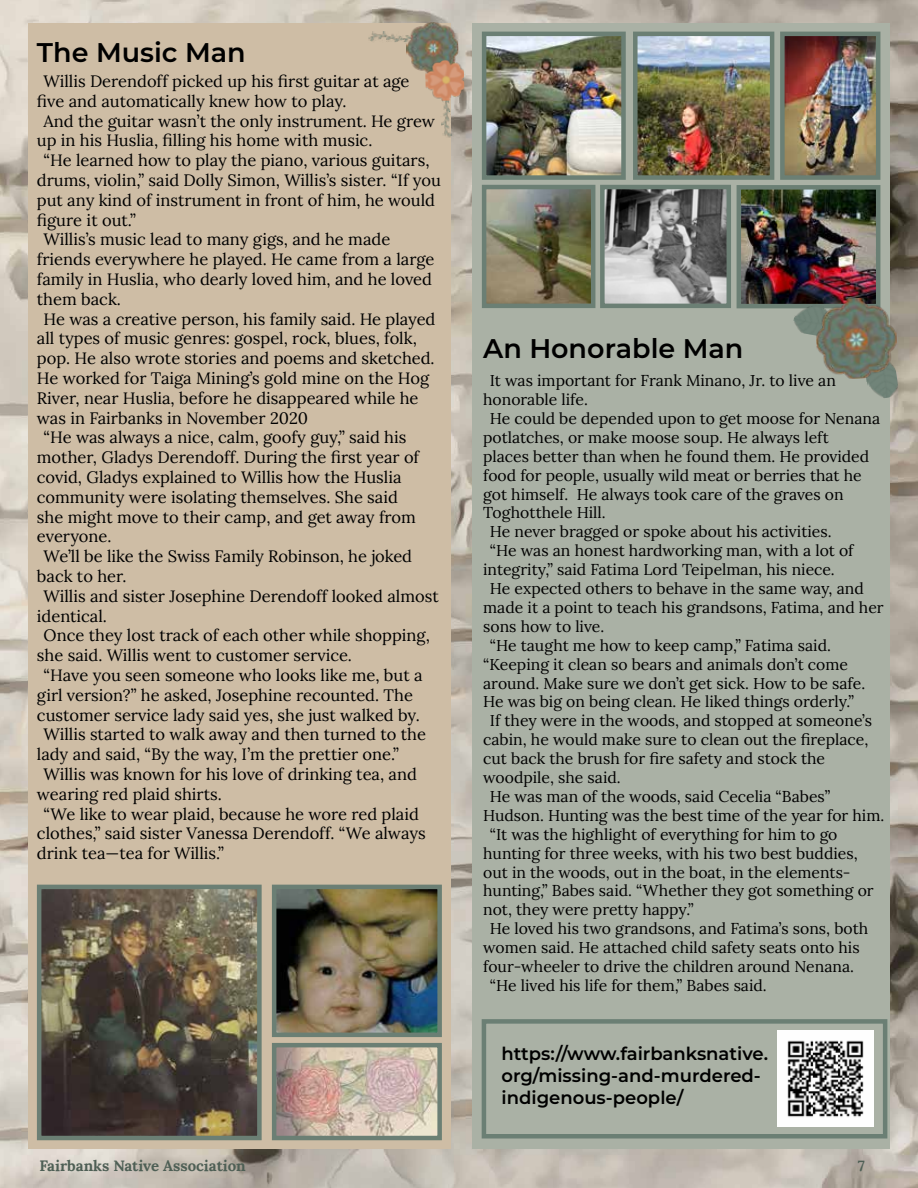
<style>
.page{position:relative;width:918px;height:1188px;background:#fff}
.page>*{position:absolute;margin:0;border:0;box-sizing:border-box;transform-origin:0 0}
.t1{font:600 27px "Montserrat";color:#000}
.t2{font:600 18px/21.6px "Montserrat";color:#000}
.t3{font:16.5px "Lora";color:#000}
.t4{font:15.75px "Lora";color:#000}
.t5{font:700 15px "Lora";color:#4e5f55}
</style>
<div class="page">
<img style="left:0;top:0;width:918px;height:1188px">
<div style="left:472px;top:24px;width:418px;height:1125px;background:#aab1a5"></div>
<div style="left:28px;top:24px;width:423px;height:1125px;background:#cebda5"></div>
<img style="left:277px;top:890px;width:160px;height:142px">
<div style="left:272px;top:885px;width:170px;height:152px;border:4px solid #6b7f74"></div>
<img style="left:42px;top:890px;width:215px;height:245px">
<div style="left:37px;top:885px;width:225px;height:255px;border:4px solid #6b7f74"></div>
<img style="left:277px;top:1048px;width:160px;height:87px">
<div style="left:272px;top:1043px;width:170px;height:97px;border:4px solid #6b7f74"></div>
<img style="left:487px;top:37px;width:134px;height:138px">
<div style="left:482px;top:32px;width:144px;height:148px;border:4px solid #6b7f74"></div>
<img style="left:638px;top:37px;width:131px;height:138px">
<div style="left:633px;top:32px;width:141px;height:148px;border:4px solid #6b7f74"></div>
<img style="left:785px;top:37px;width:90px;height:138px">
<div style="left:780px;top:32px;width:100px;height:148px;border:4px solid #6b7f74"></div>
<img style="left:605px;top:190px;width:121px;height:113px">
<div style="left:600px;top:185px;width:131px;height:123px;border:4px solid #6b7f74"></div>
<img style="left:487px;top:190px;width:103px;height:113px">
<div style="left:482px;top:185px;width:113px;height:123px;border:4px solid #6b7f74"></div>
<img style="left:742px;top:190px;width:133px;height:113px">
<div style="left:737px;top:185px;width:143px;height:123px;border:4px solid #6b7f74"></div>
<div style="left:482px;top:1019px;width:405px;height:119px;border:4px solid #6b7f74"></div>
<img style="left:792px;top:301px;width:22px;height:34px">
<img style="left:866px;top:354px;width:34px;height:46px">
<img style="left:814px;top:296px;width:85px;height:85px">
<img style="left:368px;top:31px;width:37px;height:11px">
<img style="left:405px;top:22px;width:54px;height:49px">
<img style="left:441px;top:101px;width:13px;height:37px">
<img style="left:425px;top:60px;width:40px;height:41px">
<img style="left:778px;top:1030px;width:96px;height:96px">
<h1 class="t1" style="left:37px;top:33px;width:210px">The Music Man</h1>
<p class="t3" style="left:44px;top:69px;width:367px">Willis Derendoff picked up his first guitar at age</p>
<p class="t3" style="left:37px;top:88px;width:311px">five and automatically knew how to play.</p>
<p class="t3" style="left:44px;top:108px;width:393px">And the guitar wasn’t the only instrument. He grew</p>
<p class="t3" style="left:37px;top:128px;width:337px">up in his Huslia, filling his home with music.</p>
<p class="t3" style="left:44px;top:148px;width:387px">“He learned how to play the piano, various guitars,</p>
<p class="t3" style="left:37px;top:168px;width:406px">drums, violin,” said Dolly Simon, Willis’s sister. “If you</p>
<p class="t3" style="left:37px;top:187px;width:400px">put any kind of instrument in front of him, he would</p>
<p class="t3" style="left:37px;top:207px;width:100px">figure it out.”</p>
<p class="t3" style="left:44px;top:227px;width:348px">Willis’s music lead to many gigs, and he made</p>
<p class="t3" style="left:37px;top:247px;width:399px">friends everywhere he played. He came from a large</p>
<p class="t3" style="left:37px;top:267px;width:397px">family in Huslia, who dearly loved him, and he loved</p>
<p class="t3" style="left:37px;top:286px;width:86px">them back.</p>
<p class="t3" style="left:44px;top:306px;width:393px">He was a creative person, his family said. He played</p>
<p class="t3" style="left:37px;top:326px;width:381px">all types of music genres: gospel, rock, blues, folk,</p>
<p class="t3" style="left:37px;top:346px;width:399px">pop. He also wrote stories and poems and sketched.</p>
<p class="t3" style="left:37px;top:366px;width:394px">He worked for Taiga Mining’s gold mine on the Hog</p>
<p class="t3" style="left:37px;top:385px;width:383px">River, near Huslia, before he disappeared while he</p>
<p class="t3" style="left:37px;top:405px;width:273px">was in Fairbanks in November 2020</p>
<p class="t3" style="left:44px;top:425px;width:364px">“He was always a nice, calm, goofy guy,” said his</p>
<p class="t3" style="left:37px;top:445px;width:384px">mother, Gladys Derendoff. During the first year of</p>
<p class="t3" style="left:37px;top:465px;width:366px">covid, Gladys explained to Willis how the Huslia</p>
<p class="t3" style="left:37px;top:484px;width:363px">community were isolating themselves. She said</p>
<p class="t3" style="left:37px;top:504px;width:381px">she might move to their camp, and get away from</p>
<p class="t3" style="left:37px;top:524px;width:76px">everyone.</p>
<p class="t3" style="left:44px;top:544px;width:370px">We’ll be like the Swiss Family Robinson, he joked</p>
<p class="t3" style="left:37px;top:564px;width:91px">back to her.</p>
<p class="t3" style="left:44px;top:583px;width:397px">Willis and sister Josephine Derendoff looked almost</p>
<p class="t3" style="left:37px;top:603px;width:72px">identical.</p>
<p class="t3" style="left:44px;top:623px;width:388px">Once they lost track of each other while shopping,</p>
<p class="t3" style="left:37px;top:643px;width:317px">she said. Willis went to customer service.</p>
<p class="t3" style="left:44px;top:663px;width:381px">“Have you seen someone who looks like me, but a</p>
<p class="t3" style="left:37px;top:682px;width:378px">girl version?” he asked, Josephine recounted. The</p>
<p class="t3" style="left:37px;top:702px;width:384px">customer service lady said yes, she just walked by.</p>
<p class="t3" style="left:44px;top:722px;width:384px">Willis started to walk away and then turned to the</p>
<p class="t3" style="left:37px;top:742px;width:364px">lady and said, “By the way, I’m the prettier one.”</p>
<p class="t3" style="left:44px;top:762px;width:375px">Willis was known for his love of drinking tea, and</p>
<p class="t3" style="left:37px;top:781px;width:186px">wearing red plaid shirts.</p>
<p class="t3" style="left:44px;top:801px;width:377px">“We like to wear plaid, because he wore red plaid</p>
<p class="t3" style="left:37px;top:821px;width:390px">clothes,” said sister Vanessa Derendoff. “We always</p>
<p class="t3" style="left:37px;top:841px;width:189px">drink tea—tea for Willis.”</p>
<h1 class="t1" style="left:483px;top:330px;width:262px">An Honorable Man</h1>
<p class="t4" style="left:490px;top:369px;width:348px">It was important for Frank Minano, Jr. to live an</p>
<p class="t4" style="left:483px;top:388px;width:106px">honorable life.</p>
<p class="t4" style="left:490px;top:406px;width:392px">He could be depended upon to get moose for Nenana</p>
<p class="t4" style="left:483px;top:425px;width:347px">potlatches, or make moose soup. He always left</p>
<p class="t4" style="left:483px;top:444px;width:387px">places better than when he found them. He provided</p>
<p class="t4" style="left:483px;top:463px;width:380px">food for people, usually wild meat or berries that he</p>
<p class="t4" style="left:483px;top:482px;width:362px">got himself. He always took care of the graves on</p>
<p class="t4" style="left:483px;top:501px;width:124px">Toghotthele Hill.</p>
<p class="t4" style="left:490px;top:520px;width:343px">He never bragged or spoke about his activities.</p>
<p class="t4" style="left:490px;top:539px;width:365px">“He was an honest hardworking man, with a lot of</p>
<p class="t4" style="left:483px;top:558px;width:353px">integrity,” said Fatima Lord Teipelman, his niece.</p>
<p class="t4" style="left:490px;top:577px;width:375px">He expected others to behave in the same way, and</p>
<p class="t4" style="left:483px;top:595px;width:402px">made it a point to teach his grandsons, Fatima, and her</p>
<p class="t4" style="left:483px;top:614px;width:123px">sons how to live.</p>
<p class="t4" style="left:490px;top:633px;width:343px">“He taught me how to keep camp,” Fatima said.</p>
<p class="t4" style="left:483px;top:652px;width:366px">“Keeping it clean so bears and animals don’t come</p>
<p class="t4" style="left:483px;top:671px;width:384px">around. Make sure we don’t get sick. How to be safe.</p>
<p class="t4" style="left:483px;top:690px;width:372px">He was big on being clean. He liked things orderly.”</p>
<p class="t4" style="left:490px;top:709px;width:384px">If they were in the woods, and stopped at someone’s</p>
<p class="t4" style="left:483px;top:728px;width:387px">cabin, he would make sure to clean out the fireplace,</p>
<p class="t4" style="left:483px;top:747px;width:343px">cut back the brush for fire safety and stock the</p>
<p class="t4" style="left:483px;top:766px;width:139px">woodpile, she said.</p>
<p class="t4" style="left:490px;top:784px;width:342px">He was man of the woods, said Cecelia “Babes”</p>
<p class="t4" style="left:483px;top:803px;width:403px">Hudson. Hunting was the best time of the year for him.</p>
<p class="t4" style="left:490px;top:822px;width:349px">“It was the highlight of everything for him to go</p>
<p class="t4" style="left:483px;top:841px;width:376px">hunting for three weeks, with his two best buddies,</p>
<p class="t4" style="left:483px;top:860px;width:369px">out in the woods, out in the boat, in the elements-</p>
<p class="t4" style="left:483px;top:879px;width:392px">hunting,” Babes said. “Whether they got something or</p>
<p class="t4" style="left:483px;top:898px;width:212px">not, they were pretty happy.”</p>
<p class="t4" style="left:490px;top:917px;width:380px">He loved his two grandsons, and Fatima’s sons, both</p>
<p class="t4" style="left:483px;top:936px;width:378px">women said. He attached child safety seats onto his</p>
<p class="t4" style="left:483px;top:955px;width:372px">four-wheeler to drive the children around Nenana.</p>
<p class="t4" style="left:490px;top:974px;width:278px">“He lived his life for them,” Babes said.</p>
<p class="t2" style="left:501px;top:1042px;width:268px">https://www.fairbanksnative. org/missing-and-murdered&shy;indigenous-people/</p>
<p class="t5" style="left:39px;top:1152px;width:208px">Fairbanks Native Association</p>
<p class="t5" style="left:858px;top:1152px;width:9px">7</p>
</div>
